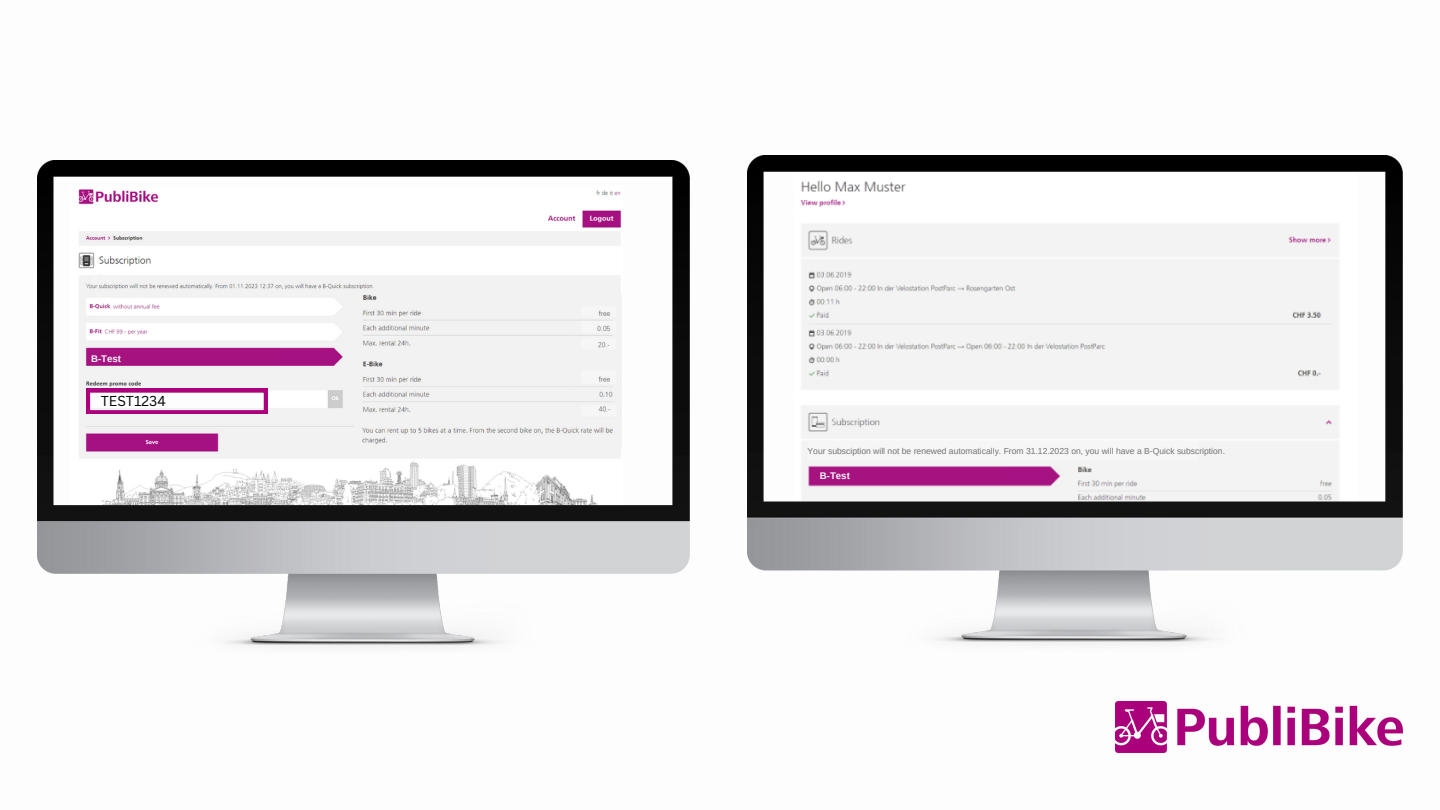
<style>
.page{position:relative;width:1440px;height:810px;background:#fff}
.page>*{position:absolute;margin:0;border:0;box-sizing:border-box;transform-origin:0 0}
.t1{font:14px "Canva Sans";color:#000}
.t2{font:700 9.6px "Arimo";color:#f6f6f6}
.t3{font:8.6px "Arimo";color:#737373}
</style>
<div class="page">
<img style="left:38px;top:160px;width:651px;height:488px">
<img style="left:1116px;top:701px;width:286px;height:52px">
<img style="left:748px;top:155px;width:655px;height:490px">
<div style="left:812px;top:468px;width:191px;height:15px;background:#a61381"></div>
<div style="left:809px;top:442px;width:389px;height:18px;background:#f6f6f6"></div>
<div style="left:89px;top:349px;width:191px;height:15px;background:#a61381"></div>
<img style="left:355px;top:294px;width:267px;height:155px">
<svg style="left:86px;top:389px;width:182px;height:25px"></svg>
<p class="t2" style="left:91px;top:353px;width:31px">B-Test</p>
<p class="t1" style="left:101px;top:391px;width:67px">TEST1234</p>
<p class="t3" style="left:808px;top:446px;width:419px">Your subsciption will not be renewed automatically. From 31.12.2023 on, you will have a B-Quick subscription.</p>
<p class="t2" style="left:820px;top:470px;width:31px">B-Test</p>
</div>
